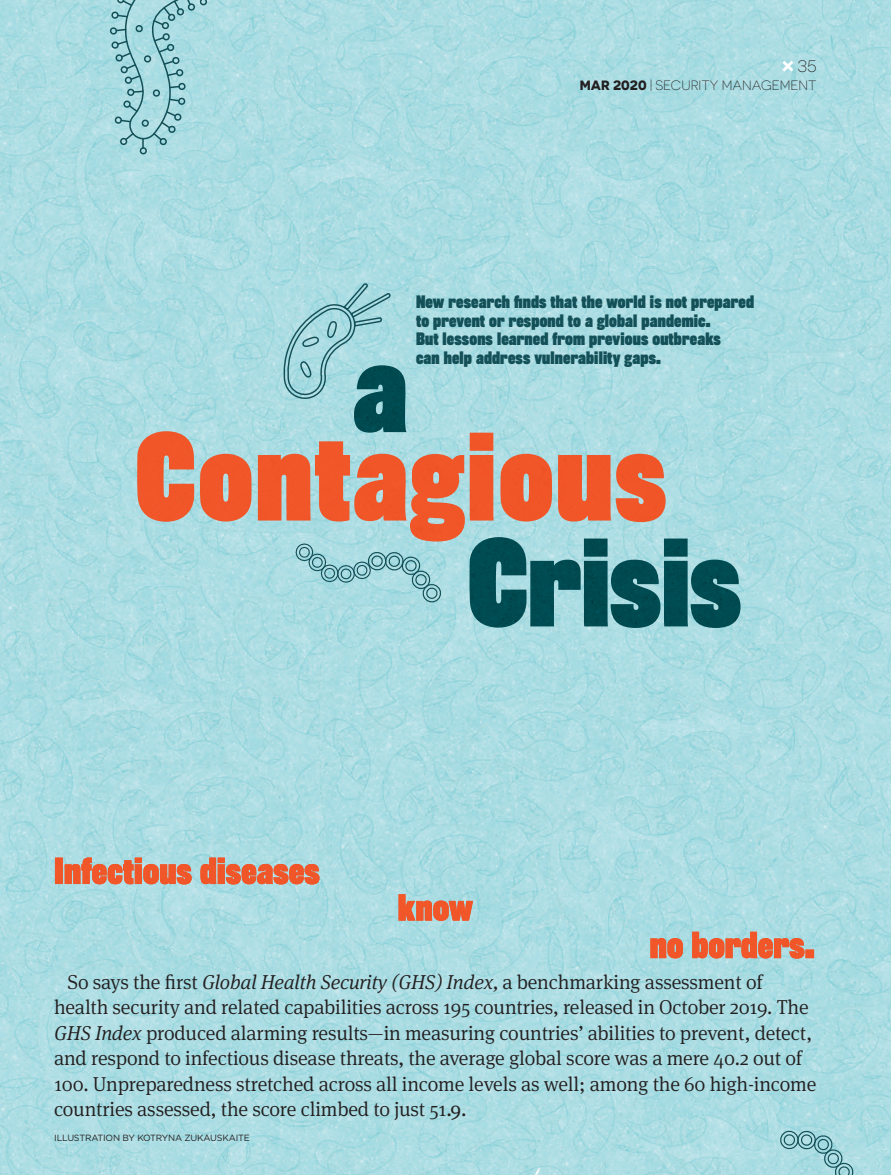
<style>
.page{position:relative;width:891px;height:1175px;background:#fff}
.page>*{position:absolute;margin:0;border:0;box-sizing:border-box;transform-origin:0 0}
.t1{font:300 20.25px/25.5px "Meta Serif OT";letter-spacing:-.01em;color:#231f20}
.t2{font:300 16.5px "Novecentosanswide";color:#231f20}
.t3{font:700 condensed 15.75px/18.9px "Rhode";letter-spacing:.01em;color:#135057}
.t4{font:300 13.5px "Novecentosanswide";color:#231f20}
.t5{font:9px "Gotham";letter-spacing:-.02em;color:#231f20}
.s1{font-weight:700}
.s2{font-style:italic}
.s3{font-weight:400}
</style>
<div class="page">
<img style="left:0;top:0;width:891px;height:1174px">
<svg style="left:782px;top:61px;width:11px;height:11px"></svg>
<img style="left:354px;top:432px;width:312px;height:109px">
<img style="left:315px;top:441px;width:35px;height:80px">
<img style="left:137px;top:431px;width:174px;height:91px">
<img style="left:354px;top:365px;width:53px;height:67px">
<img style="left:470px;top:537px;width:271px;height:91px">
<svg style="left:225px;top:857px;width:94px;height:27px;background:#d48c73"></svg>
<img style="left:55px;top:857px;width:170px;height:27px">
<img style="left:399px;top:894px;width:74px;height:27px">
<img style="left:650px;top:931px;width:164px;height:27px">
<svg style="left:283px;top:283px;width:110px;height:118px;background:#8ec3ca"></svg>
<svg style="left:108px;top:0;width:131px;height:155px;background:#9fd1d8"></svg>
<svg style="left:780px;top:1128px;width:75px;height:46px;background:#96c9d0"></svg>
<svg style="left:294px;top:541px;width:149px;height:63px;background:#9acdd4"></svg>
<p class="t2" style="left:797px;top:56px;width:21px">35</p>
<p class="t4" style="left:580px;top:77px;width:239px"><span class="s1">MAR 2020</span> | SECURITY MANAGEMENT</p>
<p class="t3" style="left:416px;top:293px;width:340px">New research finds that the world is not prepared to prevent or respond to a global pandemic.<br>But lessons learned from previous outbreaks<br>can help address vulnerability gaps.</p>
<p class="t1" style="left:54px;top:970px;width:764px;text-indent:13px">So says the first <span class="s2">Global Health Security (GHS) Index,</span> a benchmarking assessment of health security and related capabilities across 195 countries, released in October 2019. The <span class="s2">GHS Index</span> produced alarming results—in measuring countries’ abilities to prevent, detect, and respond to infectious disease threats, the average global score was a mere 40.2 out of 100. Unpreparedness stretched across all income levels as well; among the 60 high-income countries assessed, the score climbed to just 51<span class="s3">.9.</span></p>
<p class="t5" style="left:54px;top:1134px;width:197px">ILLUSTRATION BY KOTRYNA ZUKAUSKAITE</p>
</div>
